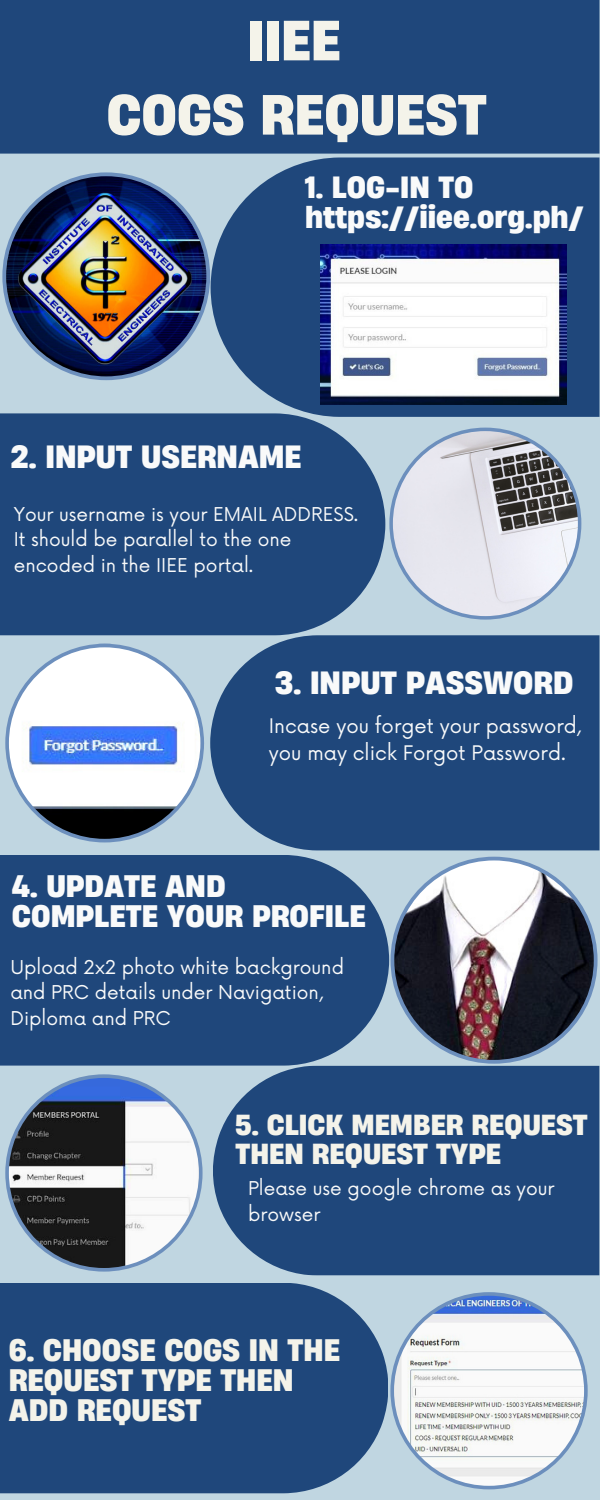
<style>
.page{position:relative;width:600px;height:1500px;background:#c0d6e1}
.page>*{position:absolute;margin:0;border:0;box-sizing:border-box;transform-origin:0 0}
.t1{font:700 53.2px/74.2px "Heading Now 66";color:#f4f3ea;text-align:center}
.t2{font:700 30.3px "Heading Now 66";color:#f9fafa}
.t3{font:700 29.3px/30px "Heading Now 66";color:#f4f3ea}
.t4{font:700 29.3px/30px "Heading Now 66";color:#f9fafa}
.t5{font:700 28.9px/30px "Heading Now 66";color:#f9fafa}
.t6{font:700 27.3px/28.5px "Heading Now 66";color:#f4f3ea}
.t7{font:19.6px/27px "Now";color:#f9fafa}
.t8{font:18.6px/25.5px "Now";color:#f9fafa}
</style>
<div class="page">
<div style="left:0;top:0;width:600px;height:154px;background:#1f477b"></div>
<svg style="left:211px;top:157px;width:389px;height:260px;background:#315786"></svg>
<div style="left:0;top:413px;width:385px;height:222px;background:#1f477b"></div>
<svg style="left:210px;top:635px;width:390px;height:215px;background:#2a5182"></svg>
<div style="left:0;top:855px;width:389px;height:211px;background:#1f477b"></div>
<div style="left:213px;top:1066px;width:387px;height:209px;background:#1f477b"></div>
<img style="left:2px;top:172px;width:208px;height:208px">
<svg style="left:389px;top:428px;width:192px;height:192px"></svg>
<svg style="left:5px;top:644px;width:199px;height:198px"></svg>
<svg style="left:391px;top:857px;width:207px;height:207px"></svg>
<svg style="left:5px;top:1074px;width:198px;height:198px"></svg>
<img style="left:320px;top:245px;width:247px;height:160px">
<div style="left:0;top:1283px;width:388px;height:210px;background:#1f477b"></div>
<svg style="left:390px;top:1292px;width:198px;height:197px"></svg>
<h1 class="t1" style="left:107px;top:2px;width:382px">IIEE<br>COGS REQUEST</h1>
<h3 class="t5" style="left:305px;top:171px;width:280px">1. LOG-IN TO https://iiee.org.ph/</h3>
<h2 class="t2" style="left:10px;top:436px;width:293px">2. INPUT USERNAME</h2>
<p class="t8" style="left:14px;top:502px;width:346px">Your username is your EMAIL ADDRESS.<br>It should be parallel to the one encoded in the IIEE portal.</p>
<h2 class="t2" style="left:275px;top:662px;width:300px">3. INPUT PASSWORD</h2>
<p class="t7" style="left:269px;top:713px;width:314px">Incase you forget your password, you may click Forgot Password.</p>
<h3 class="t4" style="left:12px;top:871px;width:355px">4. UPDATE AND<br>COMPLETE YOUR PROFILE</h3>
<p class="t8" style="left:10px;top:955px;width:335px">Upload 2x2 photo white background and PRC details under Navigation,<br>Diploma and PRC</p>
<h3 class="t6" style="left:236px;top:1110px;width:354px">5. CLICK MEMBER REQUEST<br>THEN REQUEST TYPE</h3>
<p class="t8" style="left:248px;top:1177px;width:308px">Please use google chrome as your browser</p>
<h3 class="t3" style="left:9px;top:1334px;width:333px">6. CHOOSE COGS IN THE<br>REQUEST TYPE THEN<br>ADD REQUEST</h3>
</div>
